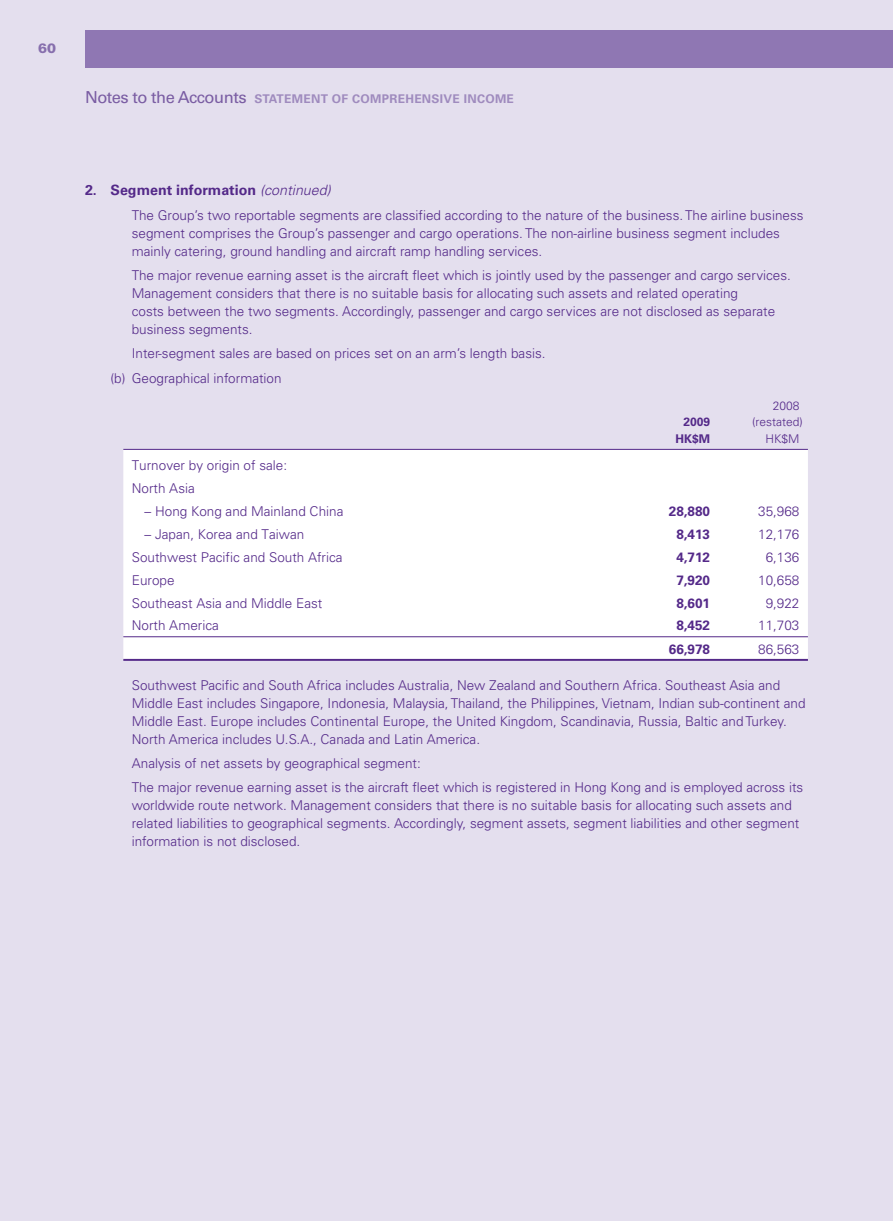
<style>
.page{position:relative;width:893px;height:1221px;background:#fff}
.page>*{position:absolute;margin:0;border:0;box-sizing:border-box;transform-origin:0 0}
.t1{font:700 14.25px "Univers";color:#542989}
.t2{font:300 13.5px/18px "Univers";color:#542989}
.t3{font:700 13.5px "Univers";color:#542989}
.t4{font:900 13.5px "Univers";color:#876fad}
.t5{font:700 12px "Univers";letter-spacing:.025em;color:#9f8bbe}
.t6{font:300 12px/16.5px "Univers";color:#542989;text-align:right}
.t7{font:700 12px/16.5px "Univers";color:#542989;text-align:right}
.s1{font-weight:400;font-size:16.5px;color:#7a5da3}
.s2{font-weight:300;font-style:italic}
</style>
<div class="page">
<div style="left:0;top:0;width:893px;height:1220px;background:#e4dfee"></div>
<div style="left:123px;top:450px;width:685px;height:209px;background:#fff"></div>
<hr style="left:123px;top:449px;width:685px;height:1px;background:#542989">
<hr style="left:123px;top:636px;width:685px;height:1px;background:#542989">
<hr style="left:123px;top:659px;width:685px;height:1px;background:#542989">
<div style="left:85px;top:31px;width:808px;height:37px;background:#8f77b3"></div>
<p class="t4" style="left:38px;top:40px;width:19px">60</p>
<p class="t5" style="left:85px;top:91px;width:430px"><span class="s1">Notes to the Accounts</span> STATEMENT OF COMPREHENSIVE INCOME</p>
<p class="t1" style="left:85px;top:182px;width:247px">2. Segment information <span class="s2">(continued)</span></p>
<p class="t2" style="left:132px;top:206px;width:673px">The Group’s two reportable segments are classified according to the nature of the business. The airline business segment comprises the Group’s passenger and cargo operations. The non-airline business segment includes mainly catering, ground handling and aircraft ramp handling services.</p>
<p class="t2" style="left:132px;top:266px;width:661px">The major revenue earning asset is the aircraft fleet which is jointly used by the passenger and cargo services.<br>Management considers that there is no suitable basis for allocating such assets and related operating<br>costs between the two segments. Accordingly, passenger and cargo services are not disclosed as separate business segments.</p>
<p class="t2" style="left:111px;top:341px;width:437px;line-height:24.5px;text-indent:21px">Inter-segment sales are based on prices set on an arm’s length basis. (b) Geographical information</p>
<p class="t7" style="left:675px;top:414px;width:36px">2009<br>HK$M</p>
<p class="t6" style="left:752px;top:397px;width:52px">2008 (restated)<br>HK$M</p>
<p class="t2" style="left:132px;top:454px;width:157px;line-height:23px">Turnover by origin of sale:<br>North Asia</p>
<p class="t2" style="left:145px;top:502px;width:200px">– Hong Kong and Mainland China</p>
<p class="t3" style="left:669px;top:503px;width:43px">28,880</p>
<p class="t2" style="left:758px;top:502px;width:43px">35,968</p>
<p class="t2" style="left:145px;top:525px;width:161px">– Japan, Korea and Taiwan</p>
<p class="t3" style="left:676px;top:526px;width:35px">8,413</p>
<p class="t2" style="left:758px;top:525px;width:43px">12,176</p>
<p class="t2" style="left:132px;top:548px;width:212px">Southwest Pacific and South Africa</p>
<p class="t3" style="left:676px;top:549px;width:35px">4,712</p>
<p class="t2" style="left:766px;top:548px;width:35px">6,136</p>
<p class="t2" style="left:132px;top:571px;width:44px">Europe</p>
<p class="t3" style="left:676px;top:572px;width:35px">7,920</p>
<p class="t2" style="left:758px;top:571px;width:43px">10,658</p>
<p class="t2" style="left:132px;top:593px;width:192px">Southeast Asia and Middle East</p>
<p class="t3" style="left:676px;top:595px;width:35px">8,601</p>
<p class="t2" style="left:766px;top:593px;width:35px">9,922</p>
<p class="t2" style="left:132px;top:616px;width:89px">North America</p>
<p class="t3" style="left:676px;top:617px;width:35px">8,452</p>
<p class="t2" style="left:758px;top:616px;width:43px">11,703</p>
<p class="t3" style="left:669px;top:640px;width:43px">66,978</p>
<p class="t2" style="left:758px;top:639px;width:43px">86,563</p>
<p class="t2" style="left:132px;top:675px;width:675px">Southwest Pacific and South Africa includes Australia, New Zealand and Southern Africa. Southeast Asia and Middle East includes Singapore, Indonesia, Malaysia, Thailand, the Philippines, Vietnam, Indian sub-continent and Middle East. Europe includes Continental Europe, the United Kingdom, Scandinavia, Russia, Baltic and Turkey.<br>North America includes U.S.A., Canada and Latin America.</p>
<p class="t2" style="left:132px;top:751px;width:673px;line-height:24.5px">Analysis of net assets by geographical segment:<br>The major revenue earning asset is the aircraft fleet which is registered in Hong Kong and is employed across its</p>
<p class="t2" style="left:132px;top:796px;width:669px">worldwide route network. Management considers that there is no suitable basis for allocating such assets and related liabilities to geographical segments. Accordingly, segment assets, segment liabilities and other segment information is not disclosed.</p>
</div>
